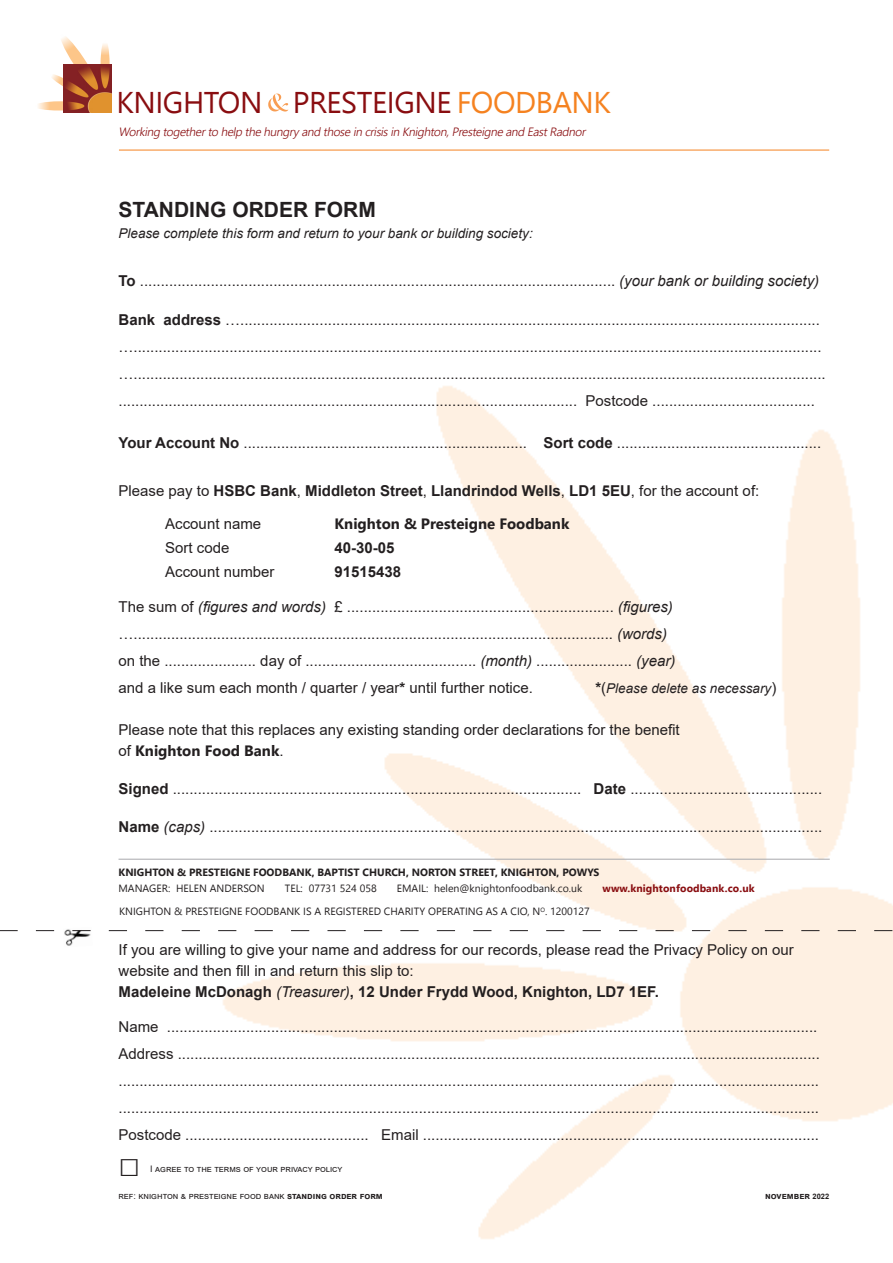
<style>
.page{position:relative;width:893px;height:1263px;background:#fff}
.page>*{position:absolute;margin:0;border:0;box-sizing:border-box;transform-origin:0 0}
.t1{font:30px "Nirmala UI";letter-spacing:-.015em;color:#890d10}
.t2{font:700 21px "Arial";color:#231f20}
.t3{font:15px/27px "Arial";color:#231f20}
.t4{font:700 15px "Arial";color:#231f20}
.t5{font:700 15px "Nirmala UI";color:#231f20}
.t6{font:italic 13.5px "Arial";color:#231f20}
.t7{font:italic 300 12px "Nirmala UI";color:#890d10}
.t8{font:10.5px "Nirmala UI";color:#231f20}
.t9{font:700 10.5px "Nirmala UI";color:#231f20}
.t10{font:700 10.5px "Nirmala UI";letter-spacing:.01em;color:#890d10}
.t11{font:9px "Arial";color:#231f20}
.t12{font:700 9px "Arial";color:#231f20}
.s1{color:#f58220}
.s2{font-weight:700}
.s3{font-style:italic}
.s4{font-weight:400}
.s5{font-weight:700;font-style:normal;font-size:15px}
.s6{font-style:normal;font-size:15px}
.s7{font-family:"Arial";font-weight:400}
.s8{font-weight:400;font-style:italic}
.s9{font-size:36px}
.s10{font-size:7.5px}
</style>
<div class="page">
<img style="left:192px;top:386px;width:701px;height:853px">
<img style="left:64px;top:929px;width:27px;height:17px">
<svg style="left:0;top:930px;width:892px;height:1px"></svg>
<hr style="left:119px;top:859px;width:711px;height:1px;background:#a8a9ad">
<hr style="left:119px;top:150px;width:710px;height:1px;background:#f58220">
<img style="left:268px;top:93px;width:21px;height:18px">
<svg style="left:34px;top:101px;width:51px;height:10px"></svg>
<svg style="left:101px;top:39px;width:9px;height:49px"></svg>
<svg style="left:51px;top:36px;width:49px;height:63px"></svg>
<img style="left:64px;top:65px;width:48px;height:48px">
<p class="t1" style="left:116px;top:78px;width:496px">KNIGHTON PRESTEIGNE <span class="s1">FOODBANK</span></p>
<p class="t7" style="left:119px;top:123px;width:472px">Working togetherto help thehungryand thoseincrisisinKnighton,Presteigneand EastRadnor</p>
<p class="t2" style="left:119px;top:194px;width:259px">STANDING ORDER FORM</p>
<p class="t6" style="left:119px;top:224px;width:416px">Please complete this form and return to your bank or building society:</p>
<p class="t3" style="left:119px;top:267px;width:702px"><span class="s2">To</span> .................................................................................................................. <span class="s3">(your bank or building society)</span></p>
<p class="t3" style="left:119px;top:306px;width:703px"><span class="s2">Bank address</span> …...........................................................................................................................................</p>
<p class="t3" style="left:119px;top:333px;width:705px">….....................................................................................................................................................................</p>
<p class="t3" style="left:119px;top:360px;width:709px">…...................................................................................................................................................................... .............................................................................................................. Postcode .......................................</p>
<p class="t3" style="left:119px;top:429px;width:704px"><span class="s2">Your Account No</span> .................................................................... <span class="s2">Sort code</span> .................................................</p>
<p class="t4" style="left:119px;top:481px;width:642px"><span class="s4">Please pay to</span> HSBC Bank<span class="s4">,</span> Middleton Street<span class="s4">,</span> Llandrindod Wells<span class="s4">,</span> LD1 5EU<span class="s4">, for the account of:</span></p>
<p class="t3" style="left:165px;top:510px;width:97px">Account name</p>
<p class="t5" style="left:335px;top:511px;width:236px">Knighton &amp; Presteigne Foodbank</p>
<p class="t3" style="left:165px;top:534px;width:66px">Sort code</p>
<p class="t4" style="left:335px;top:537px;width:62px">40-30-05</p>
<p class="t3" style="left:165px;top:558px;width:111px">Account number</p>
<p class="t4" style="left:335px;top:561px;width:68px">91515438</p>
<p class="t3" style="left:119px;top:593px;width:556px">The sum of <span class="s3">(figures and words)</span> £ ................................................................ <span class="s3">(figures)</span></p>
<p class="t3" style="left:119px;top:620px;width:550px">…................................................................................................................... <span class="s3">(words)</span></p>
<p class="t3" style="left:119px;top:647px;width:558px">on the ...................... day of ......................................... <span class="s3">(month)</span> ....................... <span class="s3">(year)</span></p>
<p class="t3" style="left:119px;top:674px;width:416px">and a like sum each month / quarter / year<span class="s2">*</span> until further notice.</p>
<p class="t6" style="left:595px;top:680px;width:182px"><span class="s5">*</span><span class="s6">(</span>Please delete as necessary<span class="s6">)</span></p>
<p class="t3" style="left:119px;top:716px;width:563px">Please note that this replaces any existing standing order declarations for the benefit</p>
<p class="t5" style="left:119px;top:739px;width:167px"><span class="s7">of</span> Knighton Food Bank<span class="s7">.</span></p>
<p class="t3" style="left:119px;top:776px;width:705px"><span class="s2">Signed</span> .................................................................................................. <span class="s2">Date</span> ..............................................</p>
<p class="t3" style="left:119px;top:814px;width:705px"><span class="s2">Name</span> <span class="s3">(caps)</span> ...................................................................................................................................................</p>
<p class="t9" style="left:119px;top:863px;width:482px">KNIGHTON &amp; PRESTEIGNE FOODBANK, BAPTIST CHURCH, NORTON STREET, KNIGHTON, POWYS</p>
<p class="t8" style="left:119px;top:880px;width:148px">MANAGER: HELEN ANDERSON</p>
<p class="t8" style="left:285px;top:880px;width:93px">TEL: 07731 524 058</p>
<p class="t8" style="left:397px;top:880px;width:187px">EMAIL: helen@knightonfoodbank.co.uk</p>
<p class="t10" style="left:602px;top:880px;width:154px">www.knightonfoodbank.co.uk</p>
<p class="t8" style="left:119px;top:903px;width:472px">KNIGHTON &amp; PRESTEIGNE FOODBANK IS A REGISTERED CHARITY OPERATING AS A CIO, N<sup>O</sup>. 1200127</p>
<p class="t3" style="left:119px;top:939px;width:677px;line-height:21px">If you are willing to give your name and address for our records, please read the Privacy Policy on our website and then fill in and return this slip to:</p>
<p class="t4" style="left:119px;top:981px;width:542px">Madeleine McDonagh <span class="s8">(Treasurer)</span>, 12 Under Frydd Wood, Knighton, LD7 1EF.</p>
<p class="t3" style="left:119px;top:1013px;width:700px">Name ............................................................................................................................................................</p>
<p class="t3" style="left:119px;top:1040px;width:703px;text-align:justify">Address .......................................................................................................................................................... ........................................................................................................................................................................ ........................................................................................................................................................................<br>Postcode ............................................ Email ...............................................................................................</p>
<p class="t11" style="left:119px;top:1162px;width:225px"><span class="s9">□</span> I agree to the terms of your privacy policy</p>
<p class="t11" style="left:119px;top:1189px;width:266px">ref: knighton &amp; presteigne food bank <span class="s2">standing order form</span></p>
<p class="t12" style="left:765px;top:1189px;width:66px">november <span class="s10">2022</span></p>
</div>
